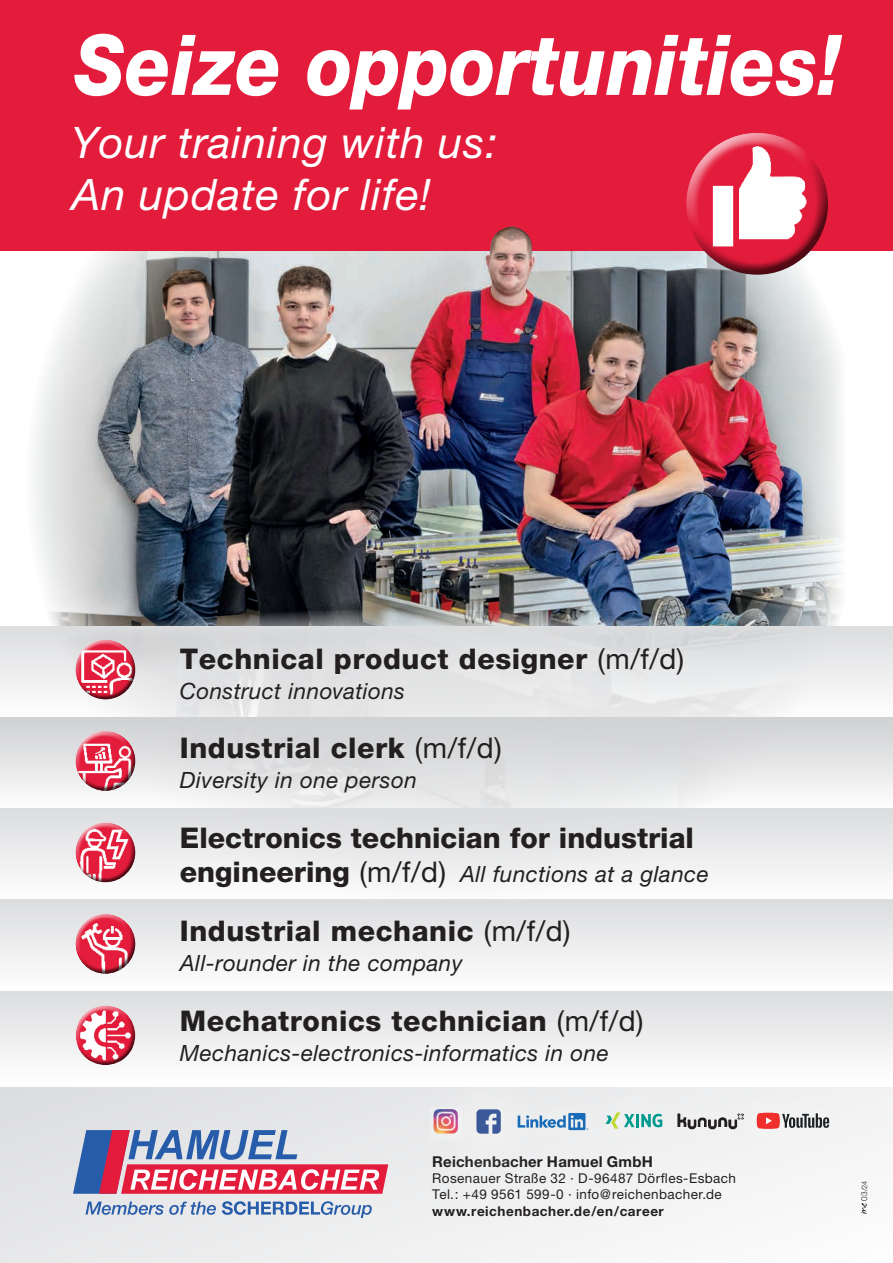
<style>
.page{position:relative;width:893px;height:1263px;background:#fff}
.page>*{position:absolute;margin:0;border:0;box-sizing:border-box;transform-origin:0 0}
.t1{font:italic 800 84px "Helvetica Neue";color:#fff;scale:.91 1}
.t2{font:italic 43.5px/52.2px "Helvetica Neue";letter-spacing:.02em;color:#fff}
.t3{font:800 28.5px "Helvetica Neue";letter-spacing:.02em;color:#231f20}
.t4{font:800 28.5px "Helvetica Neue";color:#231f20}
.t5{font:italic 22.35px "Helvetica Neue";letter-spacing:.02em;color:#231f20}
.t6{font:700 15px "Helvetica Neue";letter-spacing:.015em;color:#231f20}
.t7{font:13.5px/16.2px "Helvetica Neue";letter-spacing:.03em;color:#231f20}
.t8{font:700 13.5px "Helvetica Neue";letter-spacing:.04em;color:#231f20}
.t9{font:300 7.5px "Helvetica Neue";color:#231f20}
.s1{font-weight:400}
.s2{font-weight:800;font-style:normal;font-size:28.5px}
.s3{font-style:normal;font-size:28.5px}
.s4{font-size:8.25px}
</style>
<div class="page">
<img style="left:34px;top:251px;width:809px;height:337px">
<img style="left:209px;top:251px;width:303px;height:168px">
<img style="left:0;top:588px;width:893px;height:500px">
<div style="left:0;top:1088px;width:893px;height:175px;background:linear-gradient(to right,#e2e3e5,#f9f9f9)"></div>
<div style="left:0;top:0;width:893px;height:251px;background:#e41c3b"></div>
<div style="left:684px;top:130px;width:144px;height:115px;background:#fff;opacity:.75"></div>
<div style="left:685px;top:155px;width:144px;height:121px;background:#231f20;opacity:.75"></div>
<div style="left:0;top:626px;width:893px;height:91px;background:linear-gradient(to bottom,#d8d9dc,#f0f1f1)"></div>
<div style="left:0;top:808px;width:893px;height:91px;background:linear-gradient(to bottom,#dadbdd,#fdfdfd)"></div>
<div style="left:0;top:991px;width:893px;height:90px;background:linear-gradient(to bottom,#dcdddf,#fdfdfd)"></div>
<div style="left:0;top:900px;width:893px;height:90px;background:linear-gradient(to bottom,#dcdddf,#fdfdfd)"></div>
<div style="left:0;top:717px;width:893px;height:91px;background:linear-gradient(to bottom,#cecfd1,#f4f4f4)"></div>
<img style="left:443px;top:226px;width:128px;height:99px">
<div style="left:74px;top:729px;width:61px;height:49px;background:#fff;opacity:.75"></div>
<div style="left:75px;top:740px;width:62px;height:51px;background:#231f20;opacity:.75"></div>
<div style="left:74px;top:912px;width:61px;height:48px;background:#fff;opacity:.75"></div>
<div style="left:75px;top:923px;width:62px;height:51px;background:#231f20;opacity:.75"></div>
<div style="left:74px;top:821px;width:61px;height:48px;background:#fff;opacity:.75"></div>
<div style="left:75px;top:832px;width:62px;height:50px;background:#231f20;opacity:.75"></div>
<div style="left:74px;top:1004px;width:61px;height:48px;background:#fff;opacity:.75"></div>
<div style="left:75px;top:1015px;width:62px;height:50px;background:#231f20;opacity:.75"></div>
<div style="left:74px;top:638px;width:61px;height:48px;background:#fff;opacity:.75"></div>
<div style="left:75px;top:649px;width:62px;height:51px;background:#231f20;opacity:.75"></div>
<svg style="left:73px;top:1130px;width:315px;height:64px;background:#c28ea8"></svg>
<svg style="left:85px;top:1201px;width:131px;height:14px;background:#a6b8d3"></svg>
<svg style="left:222px;top:1201px;width:150px;height:17px;background:#a5b8d4"></svg>
<svg style="left:859px;top:1203px;width:10px;height:10px"></svg>
<div style="left:431px;top:1064px;width:115px;height:115px;background:linear-gradient(to bottom,#f6f6f7,#eaeaeb)"></div>
<svg style="left:476px;top:1109px;width:25px;height:25px"></svg>
<div style="left:515px;top:1107px;width:83px;height:31px;background:#edeeef"></div>
<svg style="left:518px;top:1113px;width:71px;height:17px"></svg>
<div style="left:596px;top:1097px;width:77px;height:40px;background:#eeeeef"></div>
<svg style="left:606px;top:1112px;width:56px;height:17px"></svg>
<div style="left:677px;top:1112px;width:76px;height:24px;background:#f1f1f2"></div>
<img style="left:677px;top:1113px;width:67px;height:16px">
<div style="left:751px;top:1102px;width:83px;height:36px;background:#f2f2f3"></div>
<svg style="left:757px;top:1113px;width:72px;height:16px"></svg>
<div style="left:430px;top:1108px;width:31px;height:31px;background:#efeff0"></div>
<img style="left:433px;top:1109px;width:25px;height:25px">
<svg style="left:461px;top:611px;width:35px;height:13px"></svg>
<h1 class="t1" style="left:74px;top:15px;width:845px">Seize opportunities!</h1>
<h2 class="t2" style="left:72px;top:116px;width:427px">Your training with us:<br>An update for life!</h2>
<p class="t3" style="left:180px;top:642px;width:506px">Technical product designer <span class="s1">(m/f/d)</span></p>
<p class="t5" style="left:180px;top:678px;width:227px">Construct innovations</p>
<p class="t3" style="left:180px;top:731px;width:323px">Industrial clerk <span class="s1">(m/f/d)</span></p>
<p class="t5" style="left:180px;top:767px;width:238px">Diversity in one person</p>
<p class="t4" style="left:180px;top:821px;width:516px">Electronics technician for industrial</p>
<p class="t5" style="left:180px;top:860px;width:530px"><span class="s2">engineering</span> <span class="s3">(m/f/d)</span> All functions at a glance</p>
<p class="t3" style="left:180px;top:914px;width:392px">Industrial mechanic <span class="s1">(m/f/d)</span></p>
<p class="t5" style="left:180px;top:950px;width:284px">All-rounder in the company</p>
<p class="t3" style="left:180px;top:1003px;width:465px">Mechatronics technician <span class="s1">(m/f/d)</span></p>
<p class="t5" style="left:180px;top:1039px;width:430px">Mechanics-electronics-informatics in one</p>
<p class="t6" style="left:432px;top:1152px;width:222px">Reichenbacher Hamuel GmbH</p>
<p class="t7" style="left:432px;top:1170px;width:305px">Rosenauer Straße 32 · D-96487 Dörfles-Esbach<br>Tel.: +49 9561 599-0 · info@reichenbacher.de</p>
<p class="t8" style="left:432px;top:1202px;width:233px">www.reichenbacher.de/en/career</p>
<p class="t9" style="left:860px;top:1200px;width:22px;rotate:-90deg"><span class="s4">03</span>/24</p>
</div>
